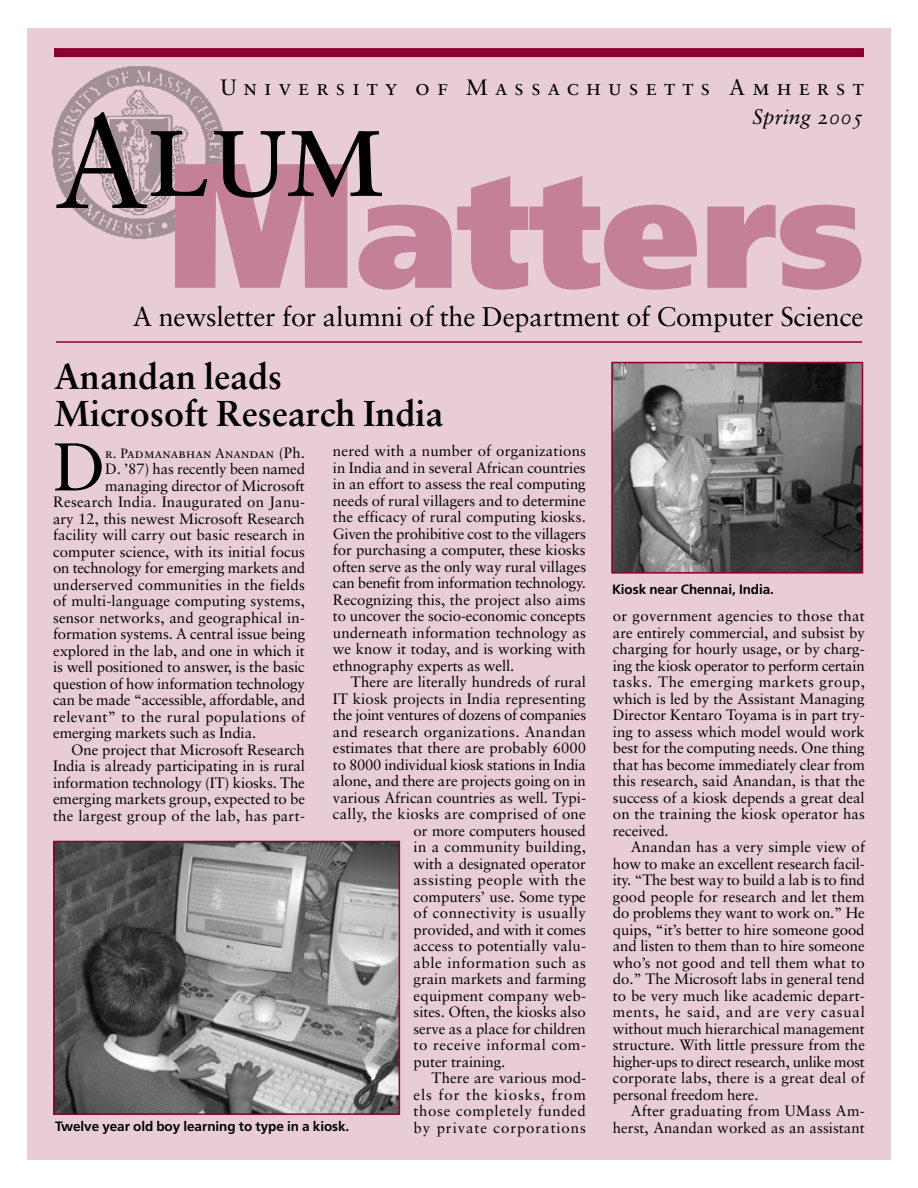
<style>
.page{position:relative;width:918px;height:1188px;background:#fff}
.page>*{position:absolute;margin:0;border:0;box-sizing:border-box;transform-origin:0 0}
.t1{font:900 155.7px "Frutiger";color:#c58099}
.t2{font:132.75px "Sabon Roman SC";color:#000}
.t3{font:67.5px "Sabon";color:#000}
.t4{font:36px/37.5px "Sabon Bold Os F";color:#000}
.t5{font:27px "Sabon";letter-spacing:-.005em;color:#000}
.t6{font:22.2px "Sabon Roman SC";letter-spacing:.32em;color:#000}
.t7{font:21px "Sabon Italic Os F";color:#000}
.t8{font:15px/16.5px "Sabon";color:#000;text-align:justify}
.t9{font:15px "Sabon";letter-spacing:-.02em;color:#000}
.t10{font:15px "Sabon";letter-spacing:.035em;color:#000}
.t11{font:15px "Sabon";letter-spacing:.02em;color:#000}
.t12{font:15px "Sabon";letter-spacing:.06em;color:#000}
.t13{font:15px "Sabon";letter-spacing:.025em;color:#000}
.t14{font:15px "Sabon";letter-spacing:.03em;color:#000}
.t15{font:15px "Sabon";letter-spacing:.04em;color:#000}
.t16{font:700 13.5px "Frutiger";letter-spacing:-.005em;color:#000}
.t17{font:13.5px "Sabon Roman SC";letter-spacing:.01em;color:#000}
.s1{font-size:177px}
.s2{font-family:"Sabon";font-size:15px}
</style>
<div class="page">
<div style="left:27px;top:28px;width:864px;height:1132px;background:#e8ccd6"></div>
<img style="left:53px;top:66px;width:172px;height:172px">
<div style="left:54px;top:48px;width:810px;height:9px;background:#8a0032"></div>
<hr style="left:56px;top:341px;width:806px;height:2px;background:#8a0032">
<img style="left:614px;top:365px;width:246px;height:206px">
<div style="left:611px;top:362px;width:252px;height:212px;border:2px solid #8a0032"></div>
<img style="left:56px;top:844px;width:341px;height:268px">
<div style="left:53px;top:841px;width:347px;height:274px;border:2px solid #8a0032"></div>
<h3 class="t6" style="left:220px;top:74px;width:645px">University of Massachusetts Amherst</h3>
<h3 class="t7" style="left:753px;top:105px;width:113px">Spring 2005</h3>
<h2 class="t2" style="left:54px;top:71px;width:334px"><sub>A</sub>lum</h2>
<h1 class="t1" style="left:166px;top:138px;width:699px"><span class="s1">M</span>atters</h1>
<h3 class="t5" style="left:133px;top:301px;width:732px">A newsletter for alumni of the Department of Computer Science</h3>
<h3 class="t4" style="left:54px;top:357px;width:391px">Anandan leads<br>Microsoft Research India</h3>
<h3 class="t3" style="left:53px;top:427px;width:54px">D</h3>
<p class="t17" style="left:105px;top:445px;width:201px">r. Padmanabhan Anandan <span class="s2">(Ph.</span></p>
<p class="t8" style="left:333px;top:442px;width:255px">nered with a number of organizations in India and in several African countries in an effort to assess the real computing needs of rural villagers and to determine the efficacy of rural computing kiosks.<br>Given the prohibitive cost to the villagers for purchasing a computer, these kiosks often serve as the only way rural villages can benefit from information technology.<br>Recognizing this, the project also aims to uncover the socio-economic concepts underneath information technology as we know it today, and is working with ethnography experts as well.</p>
<p class="t8" style="left:351px;top:673px;width:237px">There are literally hundreds of rural</p>
<p class="t8" style="left:333px;top:690px;width:254px">IT kiosk projects in India representing</p>
<p class="t9" style="left:333px;top:706px;width:255px">the joint ventures of dozens of companies</p>
<p class="t11" style="left:333px;top:722px;width:254px">and research organizations. Anandan</p>
<p class="t8" style="left:333px;top:739px;width:255px">estimates that there are probably 6000</p>
<p class="t9" style="left:333px;top:755px;width:254px">to 8000 individual kiosk stations in India</p>
<p class="t8" style="left:333px;top:772px;width:254px">alone, and there are projects going on in</p>
<p class="t8" style="left:333px;top:789px;width:255px">various African countries as well. Typi-</p>
<p class="t8" style="left:333px;top:805px;width:254px">cally, the kiosks are comprised of one</p>
<p class="t8" style="left:414px;top:822px;width:174px">or more computers housed</p>
<p class="t11" style="left:414px;top:838px;width:174px">in a community building,</p>
<p class="t8" style="left:414px;top:855px;width:174px">with a designated operator</p>
<p class="t10" style="left:414px;top:871px;width:174px">assisting people with the</p>
<p class="t8" style="left:414px;top:888px;width:174px">computers’ use. Some type</p>
<p class="t14" style="left:414px;top:904px;width:174px">of connectivity is usually</p>
<p class="t8" style="left:414px;top:921px;width:174px">provided, and with it comes</p>
<p class="t8" style="left:414px;top:937px;width:174px">access to potentially valu-</p>
<p class="t10" style="left:414px;top:953px;width:174px">able information such as</p>
<p class="t8" style="left:414px;top:970px;width:174px">grain markets and farming</p>
<p class="t8" style="left:414px;top:987px;width:174px">equipment company web-</p>
<p class="t8" style="left:414px;top:1003px;width:174px">sites. Often, the kiosks also</p>
<p class="t8" style="left:414px;top:1020px;width:174px">serve as a place for children</p>
<p class="t10" style="left:414px;top:1036px;width:174px">to receive informal com-</p>
<p class="t8" style="left:414px;top:1053px;width:93px">puter training.</p>
<p class="t8" style="left:432px;top:1069px;width:156px">There are various mod-</p>
<p class="t12" style="left:414px;top:1085px;width:174px">els for the kiosks, from</p>
<p class="t15" style="left:414px;top:1102px;width:174px">those completely funded</p>
<p class="t12" style="left:414px;top:1118px;width:174px">by private corporations</p>
<p class="t8" style="left:105px;top:460px;width:201px">D. ’87) has recently been named</p>
<p class="t8" style="left:105px;top:477px;width:201px">managing director of Microsoft</p>
<p class="t8" style="left:53px;top:493px;width:254px">Research India. Inaugurated on Janu-</p>
<p class="t8" style="left:53px;top:510px;width:253px">ary 12, this newest Microsoft Research</p>
<p class="t8" style="left:53px;top:526px;width:254px">facility will carry out basic research in</p>
<p class="t8" style="left:53px;top:543px;width:253px">computer science, with its initial focus</p>
<p class="t8" style="left:53px;top:559px;width:254px">on technology for emerging markets and</p>
<p class="t8" style="left:53px;top:576px;width:253px">underserved communities in the fields</p>
<p class="t8" style="left:53px;top:592px;width:254px">of multi-language computing systems,</p>
<p class="t8" style="left:53px;top:609px;width:254px">sensor networks, and geographical in-</p>
<p class="t8" style="left:53px;top:625px;width:254px">formation systems. A central issue being</p>
<p class="t8" style="left:53px;top:642px;width:253px">explored in the lab, and one in which it</p>
<p class="t8" style="left:53px;top:658px;width:253px">is well positioned to answer, is the basic</p>
<p class="t8" style="left:53px;top:675px;width:254px">question of how information technology</p>
<p class="t8" style="left:53px;top:691px;width:254px">can be made “accessible, affordable, and</p>
<p class="t13" style="left:53px;top:707px;width:254px">relevant” to the rural populations of</p>
<p class="t8" style="left:53px;top:724px;width:205px">emerging markets such as India.</p>
<p class="t8" style="left:71px;top:741px;width:235px">One project that Microsoft Research</p>
<p class="t8" style="left:53px;top:757px;width:254px">India is already participating in is rural</p>
<p class="t8" style="left:53px;top:774px;width:253px">information technology (IT) kiosks. The</p>
<p class="t8" style="left:53px;top:790px;width:254px">emerging markets group, expected to be</p>
<p class="t8" style="left:53px;top:807px;width:254px">the largest group of the lab, has part-</p>
<p class="t16" style="left:55px;top:1119px;width:296px">Twelve year old boy learning to type in a kiosk.</p>
<p class="t16" style="left:612px;top:581px;width:163px">Kiosk near Chennai, India.</p>
<p class="t8" style="left:613px;top:607px;width:254px">or government agencies to those that are entirely commercial, and subsist by charging for hourly usage, or by charg&shy;ing the kiosk operator to perform certain tasks. The emerging markets group, which is led by the Assistant Managing Director Kentaro Toyama is in part try&shy;ing to assess which model would work best for the computing needs. One thing that has become immediately clear from this research, said Anandan, is that the success of a kiosk depends a great deal on the training the kiosk operator has received.</p>
<p class="t8" style="left:613px;top:838px;width:254px;text-indent:18px">Anandan has a very simple view of how to make an excellent research facil&shy;ity. “The best way to build a lab is to find good people for research and let them do problems they want to work on.” He quips, “it’s better to hire someone good and listen to them than to hire someone who’s not good and tell them what to do.” The Microsoft labs in general tend to be very much like academic depart&shy;ments, he said, and are very casual without much hierarchical management structure. With little pressure from the higher-ups to direct research, unlike most corporate labs, there is a great deal of personal freedom here.</p>
<p class="t8" style="left:613px;top:1102px;width:253px;text-align:right">After graduating from UMass Am&shy;herst, Anandan worked as an assistant</p>
</div>
